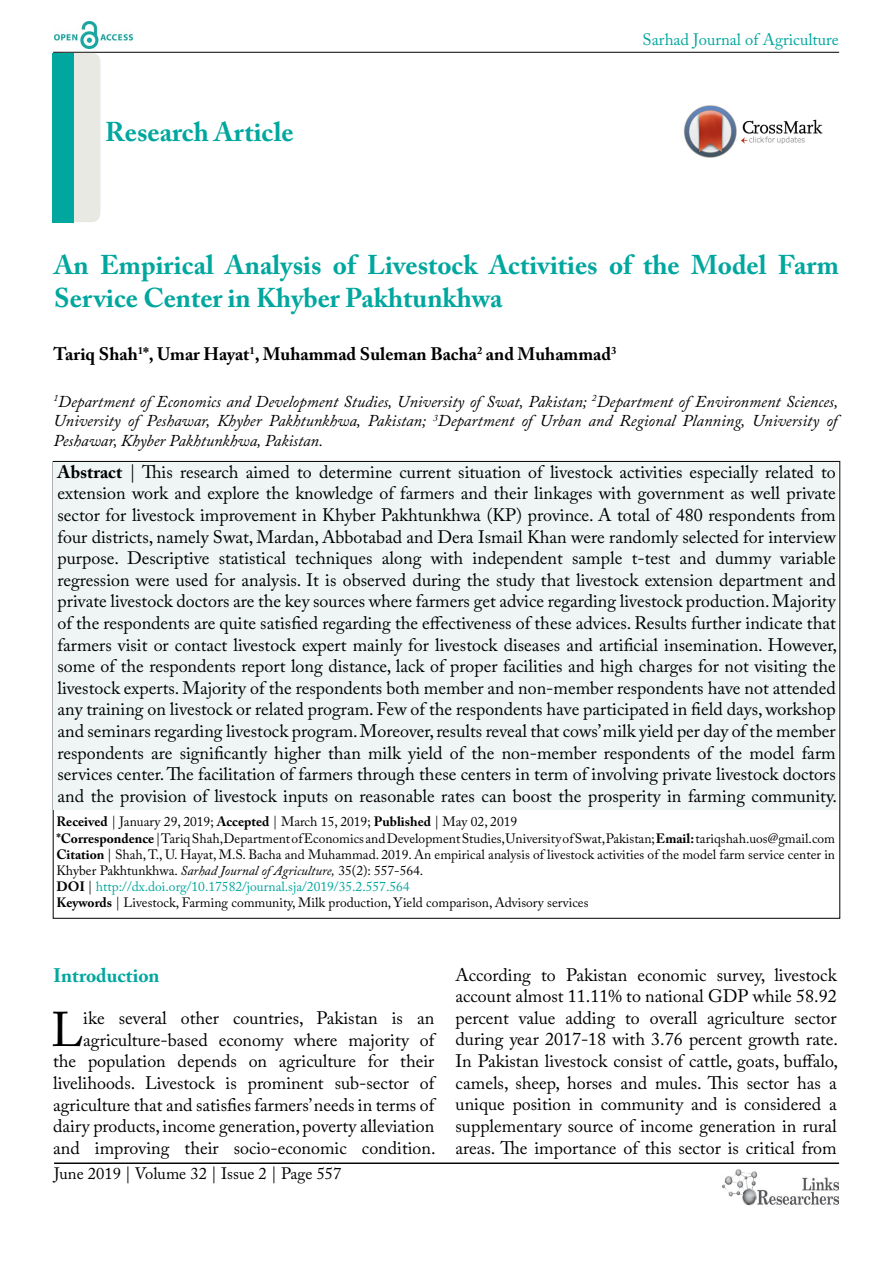
<style>
.page{position:relative;width:893px;height:1263px;background:#fff}
.page>*{position:absolute;margin:0;border:0;box-sizing:border-box;transform-origin:0 0}
.t1{font:48.45px "Adobe Caslon Pro";color:#000}
.t2{font:700 27px/32.4px "Adobe Caslon Pro";color:#00a79e}
.t3{font:700 19.5px "Adobe Caslon Pro";color:#00a79e}
.t4{font:18px/21.6px "Adobe Caslon Pro";color:#000;text-align:justify}
.t5{font:700 18px "Adobe Caslon Pro";color:#000}
.t6{font:italic 16.5px/19.8px "Adobe Caslon Pro";color:#000;text-align:justify}
.t7{font:16.5px "Adobe Caslon Pro";color:#000}
.t8{font:16.5px "Adobe Caslon Pro";color:#00a79e}
.t9{font:13.5px/16.2px "Adobe Caslon Pro";color:#000}
.s1{font-weight:700}
.s2{font-style:italic}
.s3{color:#00a79e}
</style>
<div class="page">
<hr style="left:53px;top:52px;width:786px;height:1px;background:#000">
<img style="left:54px;top:22px;width:78px;height:27px">
<img style="left:722px;top:1169px;width:117px;height:37px">
<div style="left:54px;top:53px;width:46px;height:169px;background:#e9e9e4;border-radius:9px"></div>
<hr style="left:54px;top:1163px;width:785px;height:1px;background:#000">
<div style="left:53px;top:53px;width:21px;height:169px;background:#00a79e"></div>
<div style="left:54px;top:462px;width:784px;height:347px;background:#eef5f4"></div>
<img style="left:684px;top:105px;width:139px;height:53px">
<h2 class="t2" style="left:105px;top:116px;width:190px">Research Article</h2>
<p class="t8" style="left:643px;top:30px;width:198px">Sarhad Journal of Agriculture</p>
<h2 class="t2" style="left:54px;top:249px;width:786px">An Empirical Analysis of Livestock Activities of the Model Farm<br>Service Center in Khyber Pakhtunkhwa</h2>
<p class="t5" style="left:53px;top:343px;width:564px">Tariq Shah<sup>1</sup>*, Umar Hayat<sup>1</sup>, Muhammad Suleman Bacha<sup>2</sup> and Muhammad<sup>3</sup></p>
<p class="t6" style="left:53px;top:391px;width:786px"><sup>1</sup>Department of Economics and Development Studies, University of Swat, Pakistan; <sup>2</sup>Department of Environment Sciences, University of Peshawar, Khyber Pakhtunkhwa, Pakistan; <sup>3</sup>Department of Urban and Regional Planning, University of Peshawar, Khyber Pakhtunkhwa, Pakistan.</p>
<p class="t4" style="left:58px;top:461px;width:781px"><span class="s1">Abstract</span> | This research aimed to determine current situation of livestock activities especially related to extension work and explore the knowledge of farmers and their linkages with government as well private sector for livestock improvement in Khyber Pakhtunkhwa (KP) province. A total of 480 respondents from four districts, namely Swat, Mardan, Abbotabad and Dera Ismail Khan were randomly selected for interview purpose. Descriptive statistical techniques along with independent sample t-test and dummy variable regression were used for analysis. It is observed during the study that livestock extension department and private livestock doctors are the key sources where farmers get advice regarding livestock production. Majority of the respondents are quite satisfied regarding the effectiveness of these advices. Results further indicate that farmers visit or contact livestock expert mainly for livestock diseases and artificial insemination. However, some of the respondents report long distance, lack of proper facilities and high charges for not visiting the livestock experts. Majority of the respondents both member and non-member respondents have not attended any training on livestock or related program. Few of the respondents have participated in field days, workshop and seminars regarding livestock program. Moreover, results reveal that cows’ milk yield per day of the member respondents are significantly higher than milk yield of the non-member respondents of the model farm services center. The facilitation of farmers through these centers in term of involving private livestock doctors and the provision of livestock inputs on reasonable rates can boost the prosperity in farming community.</p>
<p class="t9" style="left:56px;top:814px;width:780px"><span class="s1">Received</span> | January 29, 2019; <span class="s1">Accepted</span> | March 15, 2019; <span class="s1">Published</span> | May 02, 2019<br><span class="s1">*Correspondence</span> | Tariq Shah, Department of Economics and Development Studies, University of Swat, Pakistan; <span class="s1">Email:</span> tariqshah.uos@gmail.com <span class="s1">Citation</span> | Shah, T., U. Hayat, M.S. Bacha and Muhammad. 2019. An empirical analysis of livestock activities of the model farm service center in Khyber Pakhtunkhwa. <span class="s2">Sarhad Journal of Agriculture,</span> 35(2): 557-564.<br><span class="s1">DOI</span> | <span class="s3">http://dx.doi.org/10.17582/journal.sja/2019/35.2.557.564<br></span><span class="s1">Keywords</span> | Livestock, Farming community, Milk production, Yield comparison, Advisory services</p>
<p class="t3" style="left:53px;top:964px;width:108px">Introduction</p>
<h1 class="t1" style="left:51px;top:1000px;width:34px">L</h1>
<p class="t4" style="left:53px;top:1007px;width:384px;text-align:right">ike several other countries, Pakistan is an agriculture-based economy where majority of<br>the population depends on agriculture for their livelihoods. Livestock is prominent sub-sector of agriculture that and satisfies farmers’ needs in terms of dairy products, income generation, poverty alleviation and improving their socio-economic condition.</p>
<p class="t7" style="left:54px;top:1164px;width:289px">June 2019 | Volume 32 | Issue 2 | Page 557</p>
<p class="t4" style="left:456px;top:964px;width:384px">According to Pakistan economic survey, livestock account almost 11.11% to national GDP while 58.92 percent value adding to overall agriculture sector during year 2017-18 with 3.76 percent growth rate.<br>In Pakistan livestock consist of cattle, goats, buffalo, camels, sheep, horses and mules. This sector has a unique position in community and is considered a supplementary source of income generation in rural areas. The importance of this sector is critical from</p>
</div>
